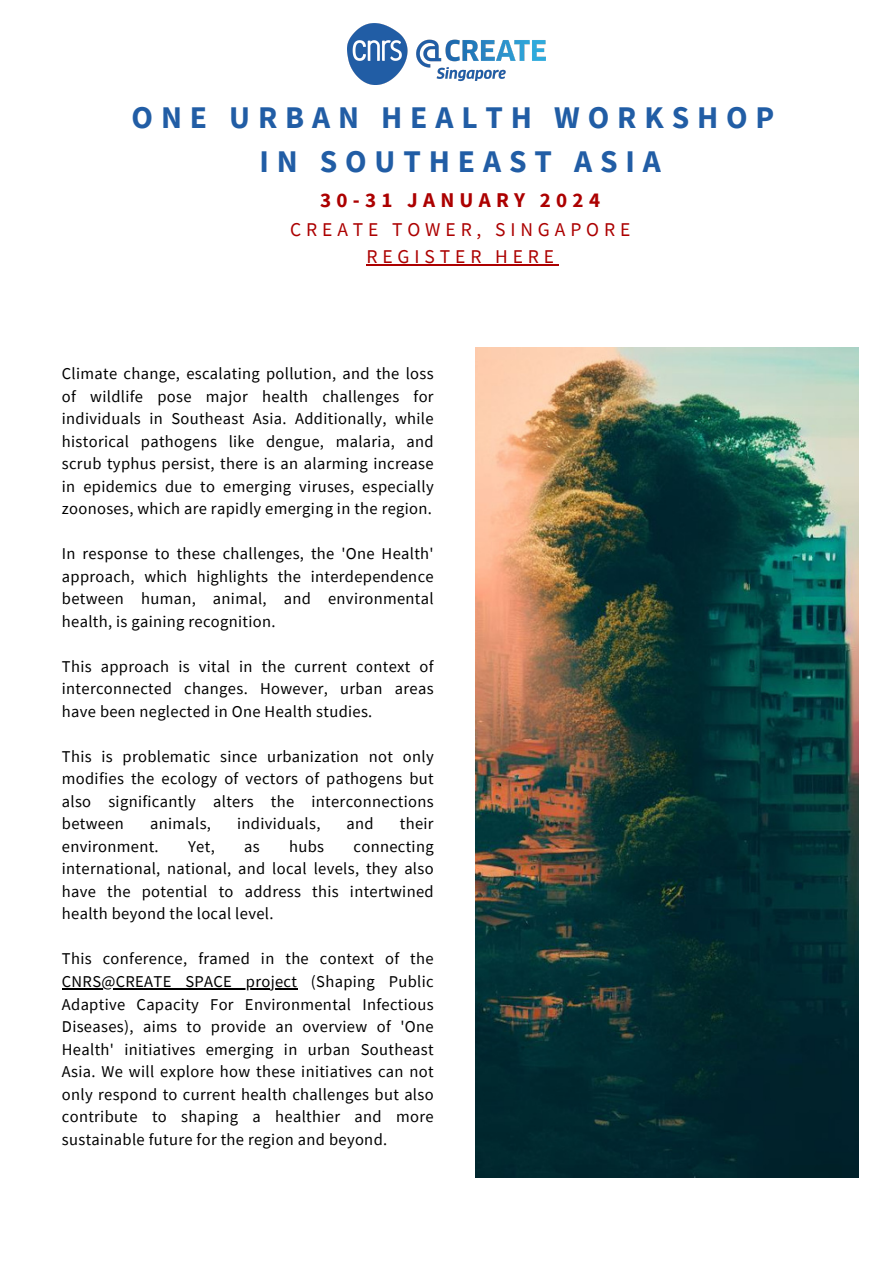
<style>
.page{position:relative;width:893px;height:1264px;background:#fff}
.page>*{position:absolute;margin:0;border:0;box-sizing:border-box;transform-origin:0 0}
.t1{font:700 31.5px "Source Sans Pro";letter-spacing:.25em;color:#215da5}
.t2{font:700 21px "Source Sans Pro";letter-spacing:.25em;color:#ac0000}
.t3{font:19.5px "Source Sans Pro";letter-spacing:.25em;color:#ac0000}
.t4{font:16.5px/22.5px "Source Sans Pro";letter-spacing:.02em;color:#000;text-align:justify}
</style>
<div class="page">
<img style="left:476px;top:347px;width:382px;height:830px">
<hr style="left:62px;top:988px;width:235px;height:1px;background:#000">
<img style="left:347px;top:24px;width:198px;height:60px">
<hr style="left:366px;top:264px;width:193px;height:1px;background:#ac0000">
<p class="t1" style="left:132px;top:97px;width:644px">ONE URBAN HEALTH WORKSHOP</p>
<p class="t1" style="left:259px;top:141px;width:403px">IN SOUTHEAST ASIA</p>
<p class="t2" style="left:320px;top:186px;width:281px">30-31 JANUARY 2024</p>
<p class="t3" style="left:290px;top:217px;width:341px">CREATE TOWER, SINGAPORE</p>
<p class="t3" style="left:366px;top:244px;width:189px">REGISTER HERE</p>
<p class="t4" style="left:62px;top:362px;width:373px">Climate change, escalating pollution, and the loss of wildlife pose major health challenges for individuals in Southeast Asia. Additionally, while historical pathogens like dengue, malaria, and scrub typhus persist, there is an alarming increase in epidemics due to emerging viruses, especially zoonoses, which are rapidly emerging in the region.</p>
<p class="t4" style="left:62px;top:542px;width:373px">In response to these challenges, the 'One Health' approach, which highlights the interdependence between human, animal, and environmental health, is gaining recognition.</p>
<p class="t4" style="left:62px;top:654px;width:373px">This approach is vital in the current context of interconnected changes. However, urban areas have been neglected in One Health studies.</p>
<p class="t4" style="left:62px;top:744px;width:373px">This is problematic since urbanization not only modifies the ecology of vectors of pathogens but also significantly alters the interconnections between</p>
<p class="t4" style="left:150px;top:812px;width:62px">animals,</p>
<p class="t4" style="left:237px;top:812px;width:85px">individuals,</p>
<p class="t4" style="left:346px;top:812px;width:29px">and</p>
<p class="t4" style="left:400px;top:812px;width:35px">their</p>
<p class="t4" style="left:62px;top:834px;width:98px">environment.</p>
<p class="t4" style="left:188px;top:834px;width:28px">Yet,</p>
<p class="t4" style="left:244px;top:834px;width:17px">as</p>
<p class="t4" style="left:289px;top:834px;width:36px">hubs</p>
<p class="t4" style="left:62px;top:834px;width:373px;text-indent:291px">connecting international, national, and local levels, they also have the potential to address this intertwined health beyond the local level.</p>
<p class="t4" style="left:62px;top:947px;width:373px">This conference, framed in the context of the CNRS@CREATE SPACE project (Shaping Public Adaptive Capacity For Environmental Infectious Diseases), aims to provide an overview of 'One Health' initiatives emerging in urban Southeast Asia. We will explore how these initiatives can not only respond to current health challenges but also contribute to shaping a healthier and more sustainable future for the region and beyond.</p>
</div>
